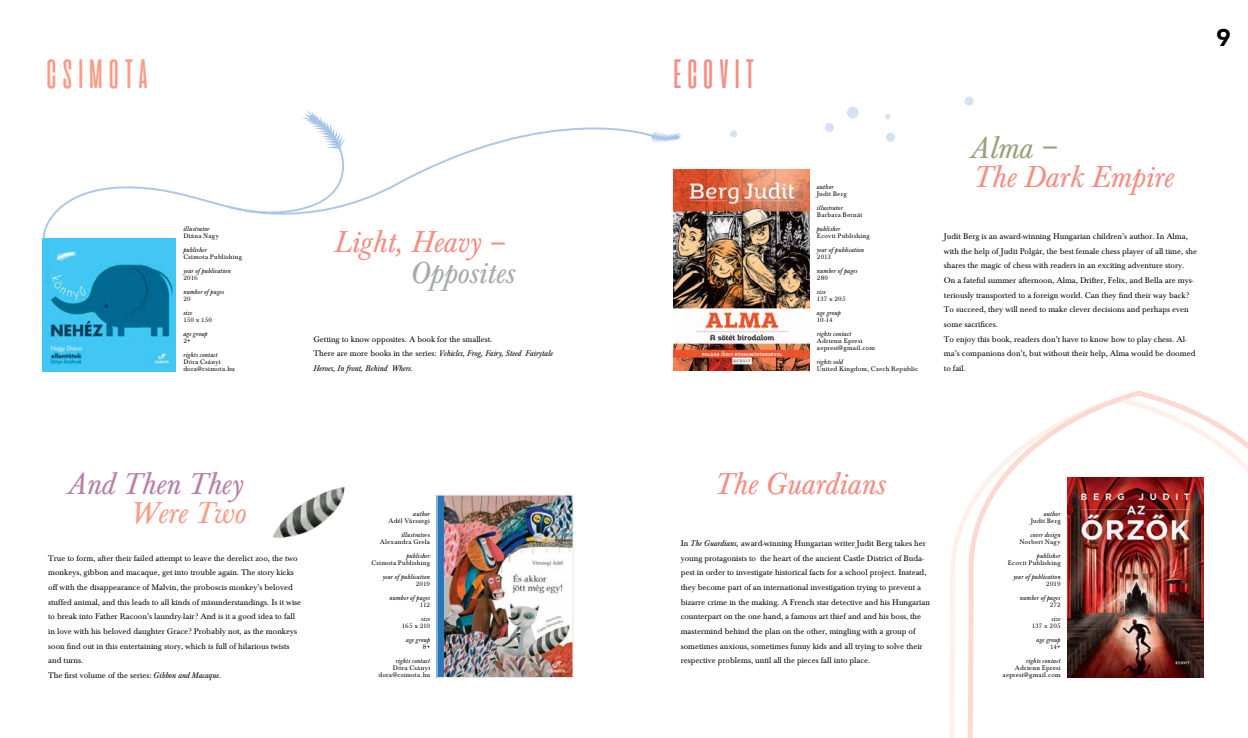
<style>
.page{position:relative;width:1248px;height:738px;background:#fff}
.page>*{position:absolute;margin:0;border:0;box-sizing:border-box;transform-origin:0 0}
.t1{font:40.7px "aliensandcows";letter-spacing:-.05em;color:#f79d88}
.t2{font:40.7px "aliensandcows";letter-spacing:-.045em;color:#f58e85}
.t3{font:italic 31.3px "Baskerville H Regular";letter-spacing:-.005em;color:#f58e85}
.t4{font:italic 31.3px "Baskerville H Regular";letter-spacing:-.005em;color:#b781aa}
.t5{font:italic 31.3px "Baskerville H Regular";letter-spacing:-.005em;color:#a7a9ac}
.t6{font:italic 31.3px "Baskerville H Regular";letter-spacing:-.005em;color:#f79d88}
.t7{font:italic 31.3px "Baskerville H Regular";color:#9da17f}
.t8{font:700 24px "Intro";color:#000}
.t9{font:8.5px/14.6px "Baskerville H Regular";letter-spacing:-.005em;color:#000}
.t10{font:6.8px/7px "Baskerville H Regular";letter-spacing:.03em;color:#000;text-align:right}
.t11{font:italic 6.8px "Baskerville H Regular";letter-spacing:.02em;color:#000}
.s1{font-style:italic}
</style>
<div class="page">
<svg style="left:949px;top:515px;width:15px;height:222px"></svg>
<svg style="left:964px;top:390px;width:283px;height:347px"></svg>
<img style="left:674px;top:169px;width:135px;height:201px">
<img style="left:439px;top:496px;width:132px;height:179px">
<div style="left:437px;top:494px;width:136px;height:183px;border:1px solid #e6e7e8"></div>
<img style="left:1067px;top:476px;width:136px;height:201px">
<img style="left:272px;top:487px;width:73px;height:52px">
<svg style="left:654px;top:131px;width:29px;height:12px"></svg>
<svg style="left:42px;top:186px;width:183px;height:74px"></svg>
<img style="left:43px;top:238px;width:133px;height:133px">
<svg style="left:225px;top:109px;width:429px;height:106px"></svg>
<div style="left:846px;top:106px;width:12px;height:12px;background:#d6e2f4;border-radius:50%"></div>
<div style="left:886px;top:133px;width:9px;height:9px;background:#d6e2f4;border-radius:50%"></div>
<svg style="left:885px;top:114px;width:5px;height:5px"></svg>
<div style="left:824px;top:123px;width:9px;height:9px;background:#d6e2f4;border-radius:50%"></div>
<div style="left:730px;top:130px;width:7px;height:7px;background:#d6e2f4;border-radius:50%"></div>
<div style="left:964px;top:96px;width:9px;height:9px;background:#d6e2f4;border-radius:50%"></div>
<h1 class="t1" style="left:43px;top:52px;width:111px">CSIMOTA</h1>
<p class="t11" style="left:183px;top:225px;width:28px">illustrator</p>
<p class="t10" style="left:183px;top:232px;width:37px">Diána Nagy</p>
<p class="t11" style="left:183px;top:246px;width:25px">publisher</p>
<p class="t10" style="left:183px;top:253px;width:60px">Csimota Publishing</p>
<p class="t11" style="left:183px;top:267px;width:49px">year of publication</p>
<p class="t10" style="left:183px;top:274px;width:16px">2016</p>
<p class="t11" style="left:183px;top:288px;width:42px">number of pages</p>
<p class="t10" style="left:183px;top:295px;width:9px">20</p>
<p class="t11" style="left:183px;top:309px;width:11px">size</p>
<p class="t10" style="left:183px;top:316px;width:30px">150 x 150</p>
<p class="t11" style="left:183px;top:330px;width:26px">age group</p>
<p class="t10" style="left:183px;top:337px;width:9px">2+</p>
<p class="t11" style="left:183px;top:351px;width:36px">rights contact</p>
<p class="t10" style="left:183px;top:358px;width:53px;text-align:left">Dóra Csányi dora@csimota.hu</p>
<h2 class="t3" style="left:334px;top:225px;width:171px">Light, Heavy –</h2>
<h2 class="t5" style="left:410px;top:255px;width:107px">Opposites</h2>
<p class="t9" style="left:313px;top:331px;width:241px">Getting to know opposites. A book for the smallest.<br>There are more books in the series: <span class="s1">Vehicles, Frog, Fairy, Steed Fairytale<br>Heroes, In front, Behind Where.</span></p>
<h2 class="t4" style="left:69px;top:466px;width:176px">And Then They</h2>
<h2 class="t6" style="left:131px;top:495px;width:117px">Were Two</h2>
<p class="t9" style="left:48px;top:550px;width:254px">True to form, after their failed attempt to leave the derelict zoo, the two monkeys, gibbon and macaque, get into trouble again. The story kicks off with the disappearance of Malvin, the proboscis monkey’s beloved stuffed animal, and this leads to all kinds of misunderstandings. Is it wise to break into Father Racoon’s laundry-lair? And is it a good idea to fall in love with his beloved daughter Grace? Probably not, as the monkeys soon find out in this entertaining story, which is full of hilarious twists and turns.<br>The first volume of the series: <span class="s1">Gibbon and Macaque.</span></p>
<p class="t11" style="left:413px;top:509px;width:18px">author</p>
<p class="t10" style="left:388px;top:513px;width:43px;line-height:14px">Adél Várszegi <span class="s1">illustrator</span>s</p>
<p class="t10" style="left:380px;top:538px;width:52px">Alexandra Grela</p>
<p class="t11" style="left:406px;top:551px;width:25px">publisher</p>
<p class="t10" style="left:371px;top:559px;width:60px">Csimota Publishing</p>
<p class="t11" style="left:383px;top:572px;width:49px">year of publication</p>
<p class="t10" style="left:416px;top:580px;width:16px">2019</p>
<p class="t11" style="left:389px;top:593px;width:42px">number of pages</p>
<p class="t10" style="left:419px;top:601px;width:12px">112</p>
<p class="t11" style="left:421px;top:614px;width:11px">size</p>
<p class="t10" style="left:402px;top:622px;width:30px">165 x 210</p>
<p class="t11" style="left:406px;top:635px;width:26px">age group</p>
<p class="t10" style="left:423px;top:643px;width:9px">8+</p>
<p class="t11" style="left:395px;top:656px;width:36px">rights contact</p>
<p class="t10" style="left:378px;top:664px;width:53px">Dóra Csányi dora@csimota.hu</p>
<h1 class="t2" style="left:669px;top:52px;width:90px">ECOVIT</h1>
<h3 class="t8" style="left:1216px;top:22px;width:16px">9</h3>
<p class="t11" style="left:816px;top:183px;width:18px">author</p>
<p class="t10" style="left:816px;top:190px;width:31px">Judit Berg</p>
<p class="t11" style="left:816px;top:204px;width:28px">illustrator</p>
<p class="t10" style="left:816px;top:211px;width:47px">Barbara Bernát</p>
<p class="t11" style="left:816px;top:225px;width:25px">publisher</p>
<p class="t10" style="left:816px;top:232px;width:54px">Ecovit Publishing</p>
<p class="t11" style="left:816px;top:246px;width:49px">year of publication</p>
<p class="t10" style="left:816px;top:253px;width:16px">2013</p>
<p class="t11" style="left:816px;top:267px;width:42px">number of pages</p>
<p class="t10" style="left:816px;top:274px;width:13px">280</p>
<p class="t11" style="left:816px;top:288px;width:11px">size</p>
<p class="t10" style="left:816px;top:295px;width:30px">137 x 205</p>
<p class="t11" style="left:816px;top:309px;width:26px">age group</p>
<p class="t10" style="left:816px;top:316px;width:17px">10-14</p>
<p class="t11" style="left:816px;top:330px;width:36px">rights contact</p>
<p class="t10" style="left:816px;top:337px;width:60px;text-align:left">Adrienn Epresi aepresi@gmail.com</p>
<p class="t11" style="left:816px;top:358px;width:28px">rights sold</p>
<p class="t10" style="left:816px;top:365px;width:103px">United Kingdom, Czech Republic</p>
<h2 class="t7" style="left:971px;top:130px;width:87px">Alma –</h2>
<h2 class="t3" style="left:973px;top:160px;width:202px">The Dark Empire</h2>
<p class="t9" style="left:943px;top:229px;width:254px">Judit Berg is an award-winning Hungarian children’s author. In Alma, with the help of Judit Polgár, the best female chess player of all time, she shares the magic of chess with readers in an exciting adventure story.<br>On a fateful summer afternoon, Alma, Drifter, Felix, and Bella are mys&shy;teriously transported to a foreign world. Can they find their way back?<br>To succeed, they will need to make clever decisions and perhaps even some sacrifices.<br>To enjoy this book, readers don’t have to know how to play chess. Al&shy;ma’s companions don’t, but without their help, Alma would be doomed to fail.</p>
<h2 class="t3" style="left:715px;top:466px;width:172px">The Guardians</h2>
<p class="t9" style="left:680px;top:536px;width:251px">In <span class="s1">The Guardians,</span> award-winning Hungarian writer Judit Berg takes her young protagonists to the heart of the ancient Castle District of Buda&shy;pest in order to investigate historical facts for a school project. Instead, they become part of an international investigation trying to prevent a bizarre crime in the making. A French star detective and his Hungarian counterpart on the one hand, a famous art thief and and his boss, the mastermind behind the plan on the other, mingling with a group of sometimes anxious, sometimes funny kids and all trying to solve their respective problems, until all the pieces fall into place.</p>
<p class="t11" style="left:1043px;top:509px;width:18px">author</p>
<p class="t10" style="left:1030px;top:517px;width:31px">Judit Berg</p>
<p class="t11" style="left:1030px;top:530px;width:32px">cover design</p>
<p class="t10" style="left:1019px;top:538px;width:43px">Norbert Nagy</p>
<p class="t11" style="left:1036px;top:551px;width:25px">publisher</p>
<p class="t10" style="left:1007px;top:559px;width:54px">Ecovit Publishing</p>
<p class="t11" style="left:1013px;top:572px;width:49px">year of publication</p>
<p class="t10" style="left:1046px;top:580px;width:16px">2019</p>
<p class="t11" style="left:1019px;top:593px;width:42px">number of pages</p>
<p class="t10" style="left:1049px;top:601px;width:12px">272</p>
<p class="t11" style="left:1051px;top:614px;width:11px">size</p>
<p class="t10" style="left:1031px;top:622px;width:30px">137 x 205</p>
<p class="t11" style="left:1036px;top:635px;width:26px">age group</p>
<p class="t10" style="left:1050px;top:643px;width:12px">14+</p>
<p class="t11" style="left:1026px;top:656px;width:36px">rights contact</p>
<p class="t10" style="left:1002px;top:664px;width:60px">Adrienn Epresi aepresi@gmail.com</p>
</div>
